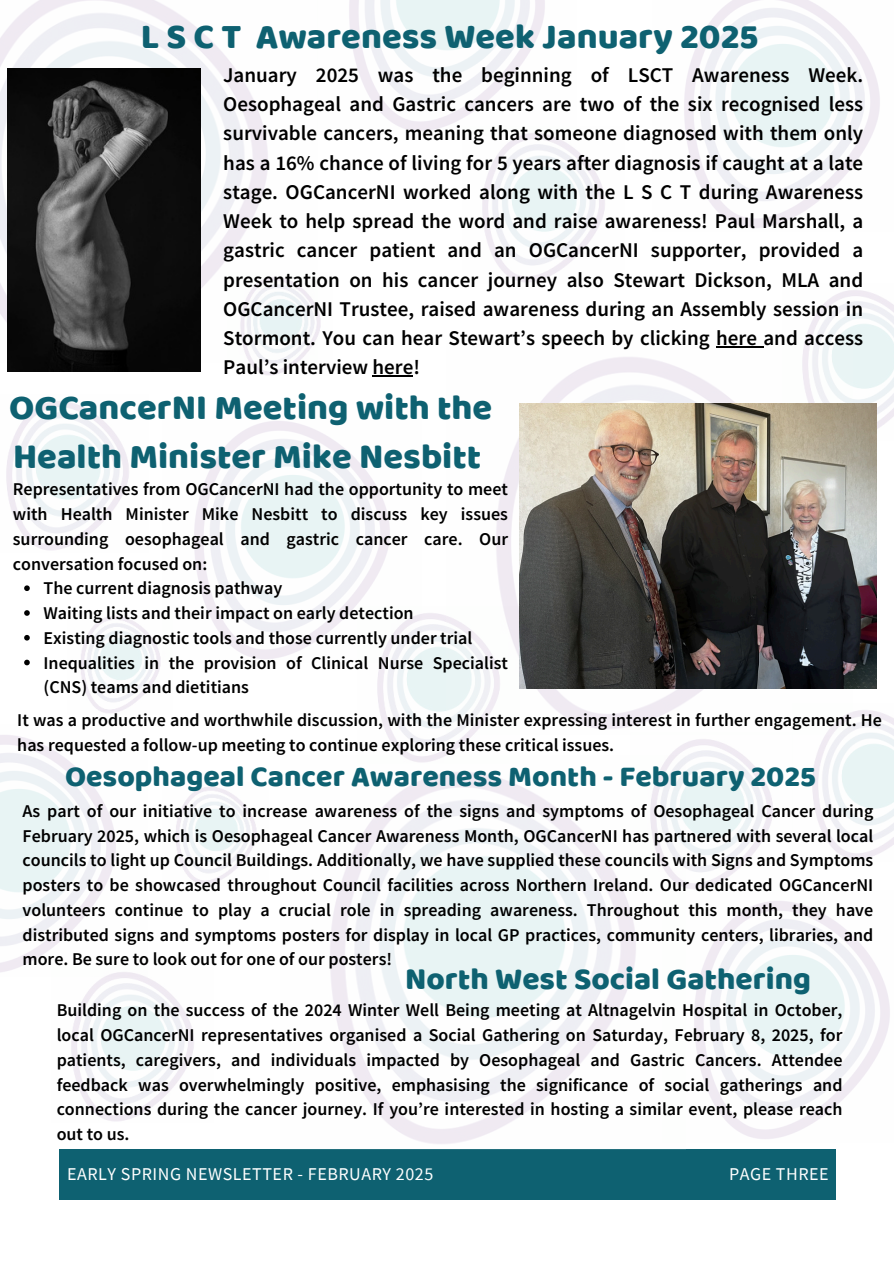
<style>
.page{position:relative;width:894px;height:1264px;background:#fff}
.page>*{position:absolute;margin:0;border:0;box-sizing:border-box;transform-origin:0 0}
.t1{font:36px/49.5px "Baloo";color:#0e6171}
.t2{font:31.5px "Baloo";color:#0e6171}
.t3{font:30px "Baloo";color:#0e6171}
.t4{font:600 21px/29.2px "Source Sans Pro";color:#000;text-align:justify}
.t5{font:600 18px/24.8px "Source Sans Pro";color:#000;text-align:justify}
.t6{font:18px "Source Sans Pro";letter-spacing:.03em;color:#fff}
</style>
<div class="page">
<div style="left:60px;top:1148px;width:775px;height:51px;background:#0e6171"></div>
<img style="left:0;top:0;width:268px;height:362px">
<img style="left:684px;top:0;width:196px;height:228px">
<img style="left:194px;top:421px;width:196px;height:238px">
<img style="left:227px;top:272px;width:94px;height:103px">
<img style="left:349px;top:0;width:196px;height:131px">
<img style="left:462px;top:126px;width:143px;height:156px">
<img style="left:6px;top:401px;width:123px;height:149px">
<img style="left:812px;top:710px;width:81px;height:149px">
<img style="left:71px;top:971px;width:123px;height:150px">
<img style="left:280px;top:772px;width:405px;height:377px">
<img style="left:662px;top:890px;width:228px;height:252px">
<img style="left:805px;top:290px;width:88px;height:151px">
<img style="left:80px;top:616px;width:81px;height:97px">
<img style="left:175px;top:787px;width:82px;height:97px">
<img style="left:630px;top:739px;width:143px;height:151px">
<img style="left:357px;top:606px;width:117px;height:157px">
<img style="left:446px;top:340px;width:405px;height:394px">
<img style="left:8px;top:68px;width:192px;height:303px">
<img style="left:519px;top:404px;width:356px;height:284px">
<hr style="left:716px;top:346px;width:47px;height:1px;background:#000">
<hr style="left:372px;top:375px;width:41px;height:1px;background:#000">
<svg style="left:24px;top:585px;width:6px;height:6px"></svg>
<svg style="left:24px;top:610px;width:6px;height:6px"></svg>
<svg style="left:24px;top:635px;width:6px;height:5px"></svg>
<svg style="left:24px;top:659px;width:6px;height:6px"></svg>
<h1 class="t1" style="left:141px;top:11px;width:618px">L S C T Awareness Week January 2025</h1>
<p class="t4" style="left:223px;top:60px;width:641px">January 2025 was the beginning of LSCT Awareness Week.<br>Oesophageal and Gastric cancers are two of the six recognised less survivable cancers, meaning that someone diagnosed with them only has a 16% chance of living for 5 years after diagnosis if caught at a late stage. OGCancerNI worked along with the L S C T during Awareness Week to help spread the word and raise awareness! Paul Marshall, a gastric cancer patient and an OGCancerNI supporter, provided a presentation on his cancer journey also Stewart Dickson, MLA and OGCancerNI Trustee, raised awareness during an Assembly session in Stormont. You can hear Stewart’s speech by clicking here and access Paul’s interview here!</p>
<h1 class="t1" style="left:9px;top:381px;width:484px">OGCancerNI Meeting with the<br>Health Minister Mike Nesbitt</h1>
<p class="t5" style="left:13px;top:477px;width:496px">Representatives from OGCancerNI had the opportunity to meet</p>
<p class="t5" style="left:13px;top:501px;width:496px">with Health Minister Mike Nesbitt to discuss key issues</p>
<p class="t5" style="left:13px;top:526px;width:496px">surrounding oesophageal and gastric cancer care. Our</p>
<p class="t5" style="left:13px;top:551px;width:196px">conversation focused on:</p>
<p class="t5" style="left:43px;top:576px;width:240px">The current diagnosis pathway</p>
<p class="t5" style="left:43px;top:600px;width:371px">Waiting lists and their impact on early detection</p>
<p class="t5" style="left:43px;top:625px;width:430px">Existing diagnostic tools and those currently under trial</p>
<p class="t5" style="left:43px;top:650px;width:466px">Inequalities in the provision of Clinical Nurse Specialist</p>
<p class="t5" style="left:43px;top:675px;width:207px">(CNS) teams and dietitians</p>
<p class="t5" style="left:17px;top:707px;width:865px">It was a productive and worthwhile discussion, with the Minister expressing interest in further engagement. He has requested a follow-up meeting to continue exploring these critical issues.</p>
<h3 class="t3" style="left:65px;top:758px;width:752px">Oesophageal Cancer Awareness Month - February 2025</h3>
<p class="t5" style="left:23px;top:798px;width:852px">As part of our initiative to increase awareness of the signs and symptoms of Oesophageal Cancer during February 2025, which is Oesophageal Cancer Awareness Month, OGCancerNI has partnered with several local councils to light up Council Buildings. Additionally, we have supplied these councils with Signs and Symptoms posters to be showcased throughout Council facilities across Northern Ireland. Our dedicated OGCancerNI volunteers continue to play a crucial role in spreading awareness. Throughout this month, they have distributed signs and symptoms posters for display in local GP practices, community centers, libraries, and more. Be sure to look out for one of our posters!</p>
<h2 class="t2" style="left:405px;top:959px;width:407px">North West Social Gathering</h2>
<p class="t5" style="left:57px;top:997px;width:787px">Building on the success of the 2024 Winter Well Being meeting at Altnagelvin Hospital in October, local OGCancerNI representatives organised a Social Gathering on Saturday, February 8, 2025, for patients, caregivers, and individuals impacted by Oesophageal and Gastric Cancers. Attendee feedback was overwhelmingly positive, emphasising the significance of social gatherings and connections during the cancer journey. If you’re interested in hosting a similar event, please reach out to us.</p>
<p class="t6" style="left:67px;top:1162px;width:367px">EARLY SPRING NEWSLETTER - FEBRUARY 2025</p>
<p class="t6" style="left:728px;top:1162px;width:101px">PAGE THREE</p>
</div>
